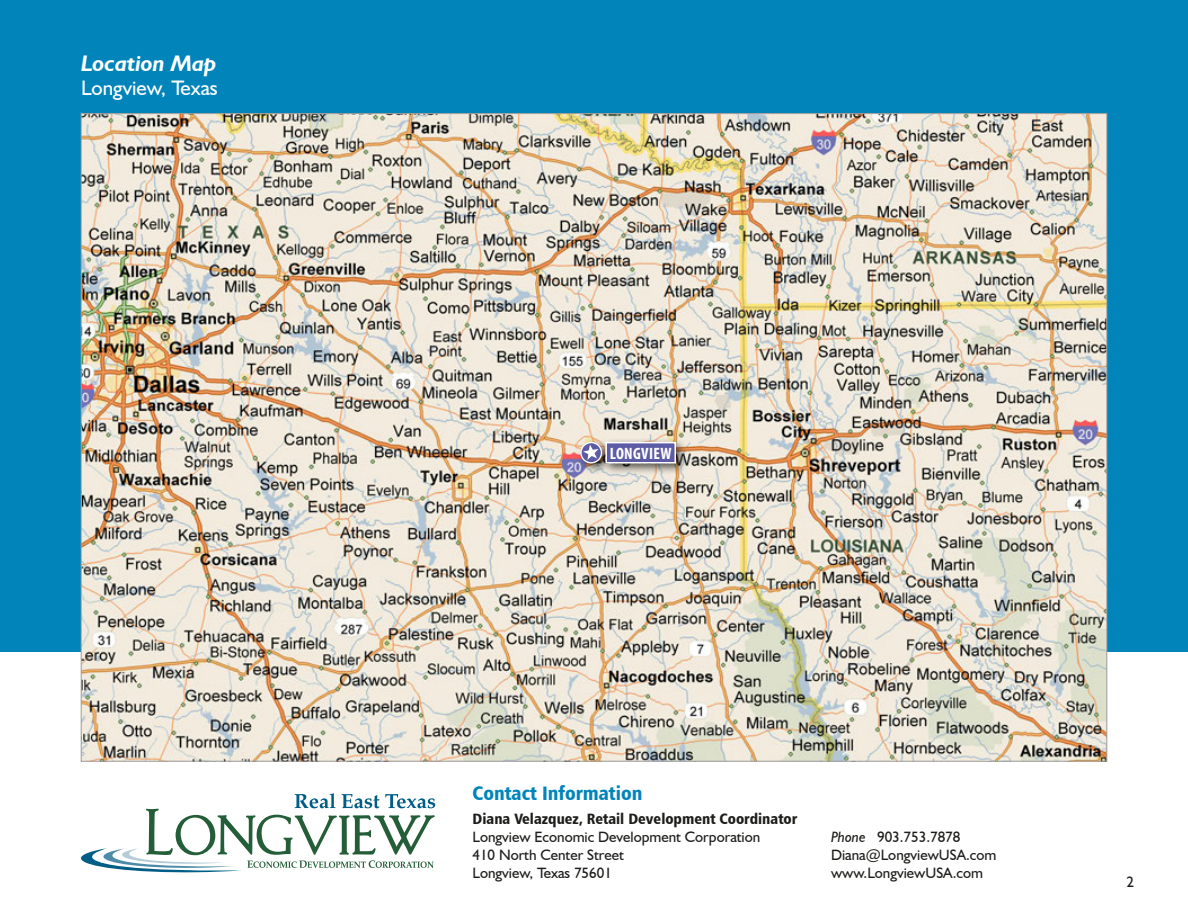
<style>
.page{position:relative;width:1188px;height:918px;background:#fff}
.page>*{position:absolute;margin:0;border:0;box-sizing:border-box;transform-origin:0 0}
.t1{font:italic 700 22.5px "Humanist 521 BT";color:#fff}
.SubHeader{font:21px "Humanist 521 BT";color:#fff}
.PageTitles{font:19.5px "Humanist 777 BT Black Condensed B";color:#0084ba}
.BlueTitles{font:700 condensed 16.5px "Myriad Pro";letter-spacing:.02em;color:#fff}
.BodyText{font:15px "Humanist 521 BT";color:#1d1d1b}
.BodyText-2{font:15px "Humanist 777 BT Black Condensed B";color:#1d1d1b}
.t2{font:11.7px "Arial";color:#000}
.s1{font-style:italic}
</style>
<div class="page">
<div style="left:0;top:0;width:1188px;height:651px;background:#0084ba"></div>
<img style="left:83px;top:115px;width:1022px;height:644px">
<div style="left:576px;top:438px;width:38px;height:37px;background:#1d1d1b;opacity:.75"></div>
<img style="left:580px;top:442px;width:22px;height:22px;border-radius:11px">
<svg style="left:582px;top:443px;width:19px;height:19px"></svg>
<img style="left:583px;top:445px;width:16px;height:15px">
<div style="left:601px;top:438px;width:87px;height:37px;background:#1d1d1b;opacity:.75"></div>
<div style="left:606px;top:443px;width:69px;height:20px;background:#5d5ba5"></div>
<div style="left:605px;top:442px;width:71px;height:22px;border:2px solid #fff"></div>
<svg style="left:81px;top:793px;width:354px;height:80px"></svg>
<p class="t1" style="left:81px;top:49px;width:137px">Location Map</p>
<p class="SubHeader" style="left:81px;top:75px;width:138px">Longview, Texas</p>
<p class="BlueTitles" style="left:610px;top:443px;width:63px">LONGVIEW</p>
<p class="PageTitles" style="left:472px;top:781px;width:172px">Contact Information</p>
<p class="BodyText-2" style="left:472px;top:810px;width:326px">Diana Velazquez, Retail Development Coordinator</p>
<p class="BodyText" style="left:472px;top:828px;width:289px">Longview Economic Development Corporation</p>
<p class="BodyText" style="left:472px;top:846px;width:153px">410 North Center Street</p>
<p class="BodyText" style="left:472px;top:864px;width:141px">Longview, Texas 75601</p>
<p class="t2" style="left:730px;top:805px;width:24px">0 mi</p>
<p class="t2" style="left:793px;top:805px;width:14px">20</p>
<p class="BodyText" style="left:831px;top:828px;width:131px"><span class="s1">Phone</span> 903.753.7878</p>
<p class="BodyText" style="left:831px;top:846px;width:167px">Diana@LongviewUSA.com</p>
<p class="BodyText" style="left:831px;top:864px;width:153px">www.LongviewUSA.com</p>
<p class="BodyText" style="left:1126px;top:873px;width:9px">2</p>
</div>
